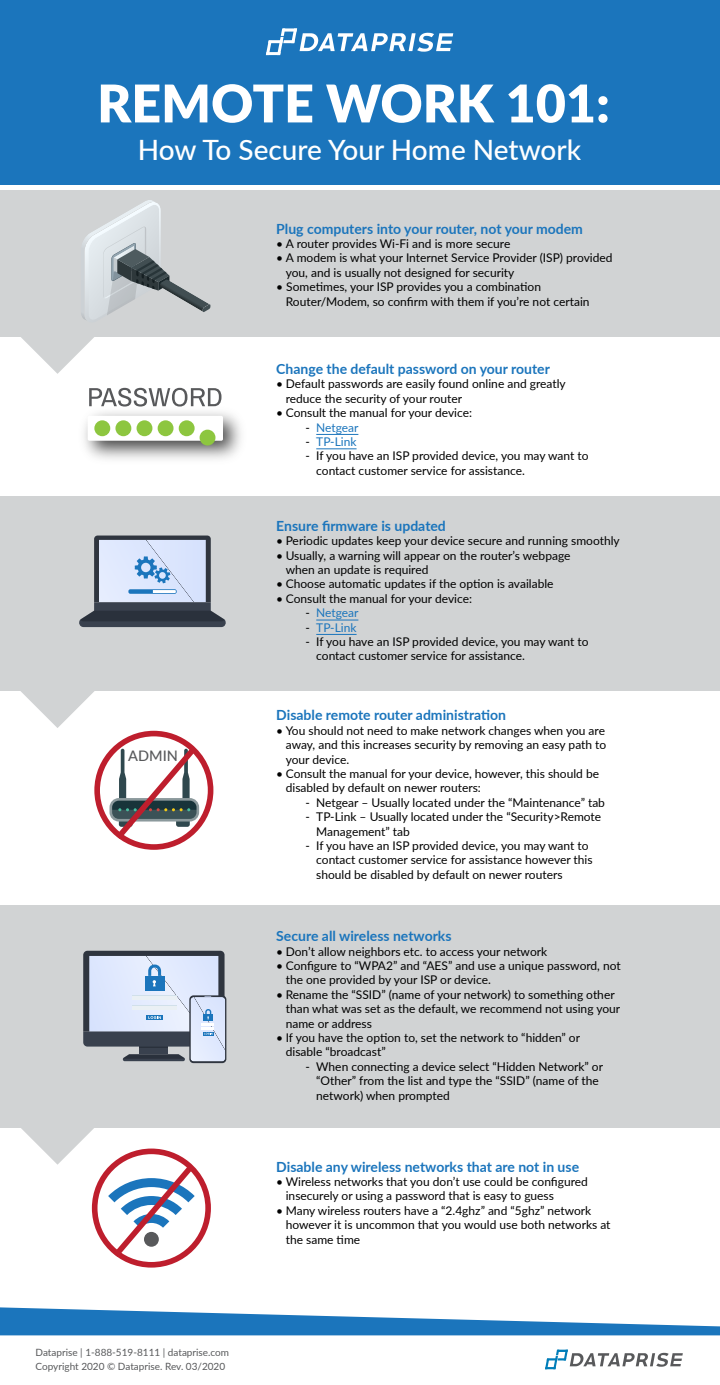
<style>
.page{position:relative;width:720px;height:1385px;background:#fff}
.page>*{position:absolute;margin:0;border:0;box-sizing:border-box;transform-origin:0 0}
.t1{font:900 52px "Lato";color:#fff}
.t2{font:500 28px "Lato";color:#fff}
.t3{font:500 14.5px "Lato";color:#58595b}
.t4{font:700 14px "Lato";color:#1b75bc}
.t5{font:12px/14.4px "Lato";color:#000}
.t6{font:12px "Lato";color:#1b75bc}
.t7{font:10px/14px "Lato";color:#58595b}
.s1{color:#000}
</style>
<div class="page">
<div style="left:0;top:0;width:720px;height:185px;background:#1b75bc"></div>
<svg style="left:0;top:1307px;width:720px;height:28px"></svg>
<div style="left:0;top:190px;width:720px;height:147px;background:#d1d3d4"></div>
<div style="left:0;top:496px;width:720px;height:194px;background:#d1d3d4"></div>
<div style="left:0;top:905px;width:720px;height:223px;background:#d1d3d4"></div>
<hr style="left:316px;top:434px;width:42px;height:1px;background:#1b75bc">
<hr style="left:316px;top:449px;width:41px;height:1px;background:#1b75bc">
<hr style="left:316px;top:620px;width:42px;height:1px;background:#1b75bc">
<hr style="left:316px;top:634px;width:41px;height:1px;background:#1b75bc">
<img style="left:84px;top:411px;width:157px;height:49px">
<div style="left:88px;top:416px;width:135px;height:25px;background:#fff;border-radius:2px"></div>
<svg style="left:89px;top:388px;width:133px;height:19px"></svg>
<div style="left:200px;top:430px;width:15px;height:16px;background:#8dc63f;border-radius:50%"></div>
<div style="left:94px;top:420px;width:16px;height:16px;background:#8dc63f;border-radius:50%"></div>
<div style="left:115px;top:420px;width:16px;height:16px;background:#8dc63f;border-radius:50%"></div>
<div style="left:137px;top:420px;width:15px;height:16px;background:#8dc63f;border-radius:50%"></div>
<div style="left:158px;top:420px;width:16px;height:16px;background:#8dc63f;border-radius:50%"></div>
<div style="left:179px;top:420px;width:16px;height:16px;background:#8dc63f;border-radius:50%"></div>
<svg style="left:79px;top:536px;width:147px;height:91px"></svg>
<svg style="left:189px;top:995px;width:37px;height:68px"></svg>
<svg style="left:83px;top:951px;width:142px;height:110px;background:#afb9cb"></svg>
<svg style="left:545px;top:1350px;width:138px;height:19px"></svg>
<svg style="left:266px;top:28px;width:187px;height:27px"></svg>
<svg style="left:21px;top:200px;width:189px;height:174px"></svg>
<svg style="left:19px;top:690px;width:197px;height:160px"></svg>
<svg style="left:21px;top:1128px;width:190px;height:140px"></svg>
<h1 class="t1" style="left:97px;top:74px;width:514px">REMOTE WORK 101:</h1>
<h2 class="t2" style="left:138px;top:134px;width:445px">How To Secure Your Home Network</h2>
<p class="t4" style="left:276px;top:223px;width:308px">Plug computers into your router, not your modem</p>
<p class="t5" style="left:276px;top:237px;width:236px">ï A router provides Wi-Fi and is more secure</p>
<p class="t5" style="left:276px;top:252px;width:338px">ï A modem is what your Internet Service Provider (ISP) provided</p>
<p class="t5" style="left:286px;top:266px;width:230px">you, and is usually not designed for security</p>
<p class="t5" style="left:286px;top:279px;width:305px;text-indent:-10px">• Sometimes, your ISP provides you a combination<br>Router/Modem, so confirm with them if you’re not certain</p>
<p class="t4" style="left:276px;top:364px;width:275px">Change the default password on your router</p>
<p class="t5" style="left:276px;top:378px;width:291px">ï Default passwords are easily found online and greatly</p>
<p class="t5" style="left:286px;top:392px;width:178px">reduce the security of your router</p>
<p class="t5" style="left:276px;top:406px;width:197px">ï Consult the manual for your device:</p>
<p class="t6" style="left:306px;top:422px;width:55px"><span class="s1">-</span> Netgear</p>
<p class="t6" style="left:306px;top:437px;width:52px"><span class="s1">-</span> TP-Link</p>
<p class="t5" style="left:316px;top:450px;width:274px;text-indent:-11px">- If you have an ISP provided device, you may want to contact customer service for assistance.</p>
<p class="t3" style="left:128px;top:747px;width:51px">ADMIN</p>
<p class="t7" style="left:36px;top:1345px;width:195px">Dataprise | 1-888-519-8111 | dataprise.com<br>Copyright 2020 © Dataprise. Rev. 03/2020</p>
<p class="t4" style="left:276px;top:515px;width:171px">Ensure firmware is updated</p>
<p class="t5" style="left:276px;top:534px;width:345px">ï Periodic updates keep your device secure and running smoothly</p>
<p class="t5" style="left:286px;top:548px;width:286px;text-indent:-10px">• Usually, a warning will appear on the router’s webpage when an update is required</p>
<p class="t5" style="left:276px;top:576px;width:279px">• Choose automatic updates if the option is available ï Consult the manual for your device:</p>
<p class="t6" style="left:306px;top:608px;width:55px"><span class="s1">-</span> Netgear</p>
<p class="t6" style="left:306px;top:622px;width:52px"><span class="s1">-</span> TP-Link</p>
<p class="t5" style="left:316px;top:635px;width:274px;text-indent:-11px">- If you have an ISP provided device, you may want to contact customer service for assistance.</p>
<p class="t4" style="left:276px;top:705px;width:231px">Disable remote router administration</p>
<p class="t5" style="left:286px;top:724px;width:322px;text-align:justify;text-indent:-10px">ï You should not need to make network changes when you are away, and this increases security by removing an easy path to your device.</p>
<p class="t5" style="left:286px;top:766px;width:315px;text-indent:-10px">• Consult the manual for your device, however, this should be disabled by default on newer routers:</p>
<p class="t5" style="left:306px;top:795px;width:301px">- Netgear – Usually located under the “Maintenance” tab</p>
<p class="t5" style="left:316px;top:810px;width:286px;text-indent:-11px">- TP-Link – Usually located under the “Security&gt;Remote<br>Management” tab</p>
<p class="t5" style="left:316px;top:839px;width:278px;text-indent:-11px">- If you have an ISP provided device, you may want to contact customer service for assistance however this should be disabled by default on newer routers</p>
<p class="t4" style="left:276px;top:931px;width:177px">Secure all wireless networks</p>
<p class="t5" style="left:276px;top:944px;width:272px">• Don’t allow neighbors etc. to access your network</p>
<p class="t5" style="left:276px;top:958px;width:346px">• Configure to “WPA2” and “AES” and use a unique password, not</p>
<p class="t5" style="left:286px;top:972px;width:207px">the one provided by your ISP or device.</p>
<p class="t5" style="left:276px;top:988px;width:340px">ï Rename the “SSID” (name of your network) to something other</p>
<p class="t5" style="left:286px;top:1002px;width:336px">than what was set as the default, we recommend not using your</p>
<p class="t5" style="left:286px;top:1017px;width:88px">name or address</p>
<p class="t5" style="left:286px;top:1030px;width:296px;text-indent:-10px">• If you have the option to, set the network to “hidden” or disable “broadcast”</p>
<p class="t5" style="left:316px;top:1059px;width:288px;text-indent:-11px">- When connecting a device select “Hidden Network” or “Other” from the list and type the “SSID” (name of the network) when prompted</p>
<p class="t4" style="left:276px;top:1161px;width:304px">Disable any wireless networks that are not in use</p>
<p class="t5" style="left:286px;top:1174px;width:304px;text-indent:-10px">• Wireless networks that you don’t use could be configured insecurely or using a password that is easy to guess</p>
<p class="t5" style="left:286px;top:1203px;width:326px;text-indent:-10px">• Many wireless routers have a “2.4ghz” and “5ghz” network however it is uncommon that you would use both networks at the same time</p>
</div>
